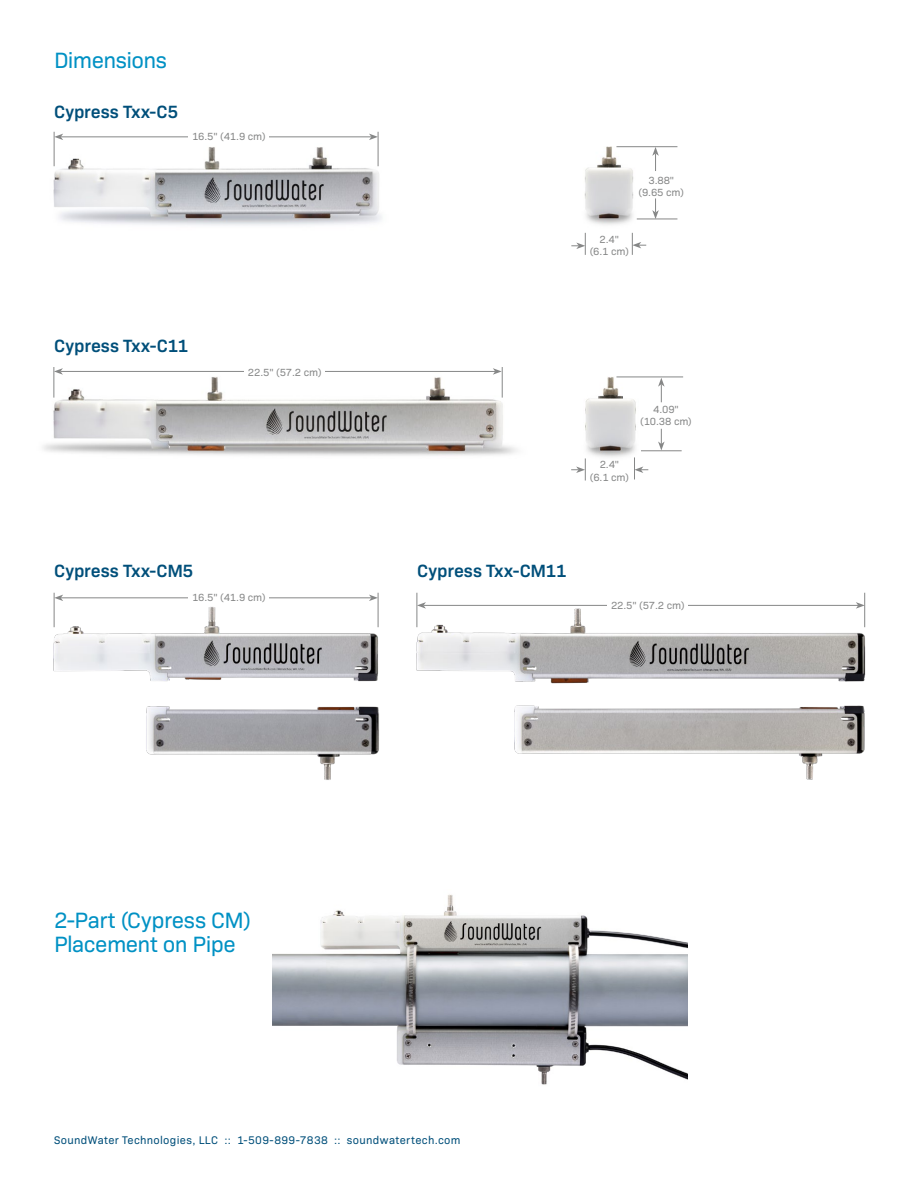
<style>
.page{position:relative;width:918px;height:1188px;background:#fff}
.page>*{position:absolute;margin:0;border:0;box-sizing:border-box;transform-origin:0 0}
.Heading_1{font:22.5px/24px "Bio Sans";letter-spacing:-.025em;color:#0091c4}
.Heading_2{font:600 18px "Bio Sans";color:#004f7a}
.t1{font:11.25px "Bio Sans";letter-spacing:.03em;color:#004f7a}
.Dimensions{font:10.5px "Bio Sans";letter-spacing:-.01em;color:#868787}
</style>
<div class="page">
<img style="left:273px;top:894px;width:414px;height:191px">
<img style="left:584px;top:146px;width:54px;height:79px">
<hr style="left:637px;top:219px;width:40px;height:1px;background:#868787">
<hr style="left:616px;top:146px;width:61px;height:1px;background:#868787">
<svg style="left:652px;top:147px;width:7px;height:24px"></svg>
<svg style="left:652px;top:198px;width:7px;height:21px"></svg>
<img style="left:53px;top:143px;width:329px;height:83px">
<svg style="left:571px;top:233px;width:15px;height:22px"></svg>
<svg style="left:632px;top:233px;width:14px;height:22px"></svg>
<hr style="left:54px;top:132px;width:1px;height:34px;background:#868787">
<hr style="left:61px;top:137px;width:310px;height:1px;background:#868787">
<svg style="left:54px;top:134px;width:9px;height:6px"></svg>
<svg style="left:369px;top:134px;width:9px;height:6px"></svg>
<div style="left:189px;top:130px;width:80px;height:10px;background:#fff"></div>
<hr style="left:378px;top:132px;width:1px;height:34px;background:#868787">
<img style="left:585px;top:377px;width:58px;height:80px">
<img style="left:43px;top:372px;width:474px;height:84px">
<hr style="left:54px;top:367px;width:1px;height:31px;background:#868787">
<svg style="left:571px;top:458px;width:15px;height:23px"></svg>
<svg style="left:634px;top:457px;width:14px;height:22px"></svg>
<hr style="left:641px;top:451px;width:41px;height:1px;background:#868787">
<hr style="left:616px;top:377px;width:67px;height:1px;background:#868787">
<svg style="left:658px;top:378px;width:7px;height:24px"></svg>
<svg style="left:658px;top:429px;width:7px;height:21px"></svg>
<hr style="left:61px;top:371px;width:189px;height:1px;background:#868787">
<svg style="left:54px;top:368px;width:9px;height:7px"></svg>
<hr style="left:320px;top:371px;width:175px;height:1px;background:#868787">
<svg style="left:493px;top:368px;width:9px;height:7px"></svg>
<hr style="left:502px;top:367px;width:1px;height:31px;background:#868787">
<div style="left:245px;top:365px;width:80px;height:11px;background:#fff"></div>
<img style="left:53px;top:607px;width:326px;height:75px">
<hr style="left:54px;top:593px;width:1px;height:34px;background:#868787">
<hr style="left:61px;top:598px;width:310px;height:1px;background:#868787">
<svg style="left:54px;top:595px;width:9px;height:6px"></svg>
<svg style="left:369px;top:595px;width:9px;height:6px"></svg>
<div style="left:189px;top:591px;width:80px;height:10px;background:#fff"></div>
<hr style="left:378px;top:593px;width:1px;height:34px;background:#868787">
<img style="left:146px;top:706px;width:234px;height:74px">
<hr style="left:417px;top:593px;width:1px;height:34px;background:#868787">
<hr style="left:424px;top:605px;width:189px;height:1px;background:#868787">
<svg style="left:417px;top:602px;width:9px;height:6px"></svg>
<hr style="left:683px;top:605px;width:175px;height:1px;background:#868787">
<svg style="left:856px;top:602px;width:8px;height:6px"></svg>
<hr style="left:864px;top:593px;width:1px;height:34px;background:#868787">
<img style="left:417px;top:608px;width:448px;height:75px">
<img style="left:514px;top:705px;width:351px;height:74px">
<div style="left:608px;top:599px;width:80px;height:10px;background:#fff"></div>
<p class="Heading_1" style="left:54px;top:46px;width:115px">Dimensions</p>
<p class="Heading_2" style="left:54px;top:98px;width:126px">Cypress Txx-C5</p>
<p class="Dimensions" style="left:192px;top:129px;width:75px">16.5" (41.9 cm)</p>
<p class="Heading_2" style="left:54px;top:332px;width:136px">Cypress Txx-C11</p>
<p class="Dimensions" style="left:248px;top:364px;width:75px">22.5" (57.2 cm)</p>
<p class="Heading_2" style="left:54px;top:557px;width:141px">Cypress Txx-CM5</p>
<p class="Dimensions" style="left:192px;top:590px;width:75px">16.5" (41.9 cm)</p>
<p class="Dimensions" style="left:648px;top:172px;width:27px">3.88"</p>
<p class="Dimensions" style="left:639px;top:185px;width:47px">(9.65 cm)</p>
<p class="Dimensions" style="left:600px;top:231px;width:21px">2.4"</p>
<p class="Dimensions" style="left:590px;top:244px;width:41px">(6.1 cm)</p>
<p class="Dimensions" style="left:653px;top:401px;width:27px">4.09"</p>
<p class="Dimensions" style="left:640px;top:414px;width:53px">(10.38 cm)</p>
<p class="Dimensions" style="left:600px;top:457px;width:21px">2.4"</p>
<p class="Dimensions" style="left:590px;top:470px;width:41px">(6.1 cm)</p>
<p class="Heading_2" style="left:417px;top:557px;width:151px">Cypress Txx-CM11</p>
<p class="Dimensions" style="left:611px;top:598px;width:75px">22.5" (57.2 cm)</p>
<p class="Heading_1" style="left:54px;top:906px;width:199px">2-Part (Cypress CM)<br>Placement on Pipe</p>
<p class="t1" style="left:54px;top:1132px;width:408px">SoundWater Technologies, LLC :: 1-509-899-7838 :: soundwatertech.com</p>
</div>
